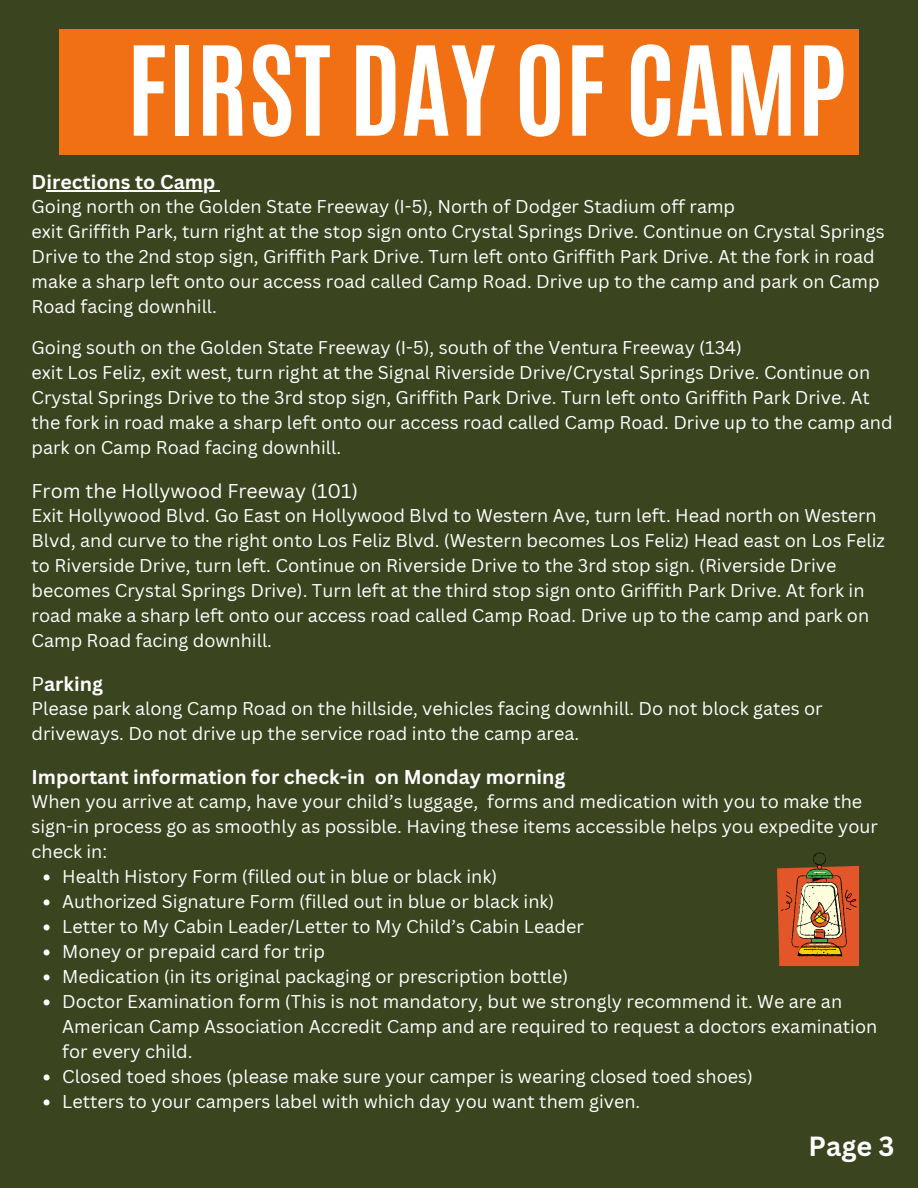
<style>
.page{position:relative;width:918px;height:1188px;background:#3a441f}
.page>*{position:absolute;margin:0;border:0;box-sizing:border-box;transform-origin:0 0}
.t1{font:700 105.15px "Antonio";color:#fff}
.t2{font:700 27px "Canva Sans";color:#fff}
.t3{font:700 19.5px "Canva Sans";color:#fff}
.t4{font:19.5px "Canva Sans";color:#fff}
.t5{font:18px/25px "Canva Sans";color:#fff}
.s1{font-weight:400}
</style>
<div class="page">
<div style="left:59px;top:29px;width:800px;height:126px;background:#f17013"></div>
<hr style="left:46px;top:190px;width:170px;height:1px;background:#fff">
<svg style="left:44px;top:874px;width:6px;height:6px"></svg>
<svg style="left:44px;top:899px;width:6px;height:6px"></svg>
<svg style="left:44px;top:924px;width:6px;height:6px"></svg>
<svg style="left:44px;top:949px;width:6px;height:6px"></svg>
<svg style="left:44px;top:974px;width:6px;height:6px"></svg>
<svg style="left:44px;top:999px;width:6px;height:6px"></svg>
<svg style="left:44px;top:1074px;width:6px;height:6px"></svg>
<svg style="left:44px;top:1099px;width:6px;height:6px"></svg>
<svg style="left:777px;top:852px;width:82px;height:114px;background:#b56e42"></svg>
<h1 class="t1" style="left:127px;top:16px;width:720px">FIRST DAY OF CAMP</h1>
<p class="t3" style="left:32px;top:169px;width:185px">Directions to Camp</p>
<p class="t5" style="left:32px;top:194px;width:705px">Going north on the Golden State Freeway (I-5), North of Dodger Stadium off ramp</p>
<p class="t5" style="left:32px;top:219px;width:855px">exit Griffith Park, turn right at the stop sign onto Crystal Springs Drive. Continue on Crystal Springs Drive to the 2nd stop sign, Griffith Park Drive. Turn left onto Griffith Park Drive. At the fork in road make a sharp left onto our access road called Camp Road. Drive up to the camp and park on Camp Road facing downhill.</p>
<p class="t5" style="left:32px;top:335px;width:712px">Going south on the Golden State Freeway (I-5), south of the Ventura Freeway (134)</p>
<p class="t5" style="left:32px;top:360px;width:863px">exit Los Feliz, exit west, turn right at the Signal Riverside Drive/Crystal Springs Drive. Continue on Crystal Springs Drive to the 3rd stop sign, Griffith Park Drive. Turn left onto Griffith Park Drive. At the fork in road make a sharp left onto our access road called Camp Road. Drive up to the camp and park on Camp Road facing downhill.</p>
<p class="t4" style="left:32px;top:478px;width:328px">From the Hollywood Freeway (101)</p>
<p class="t5" style="left:32px;top:503px;width:855px">Exit Hollywood Blvd. Go East on Hollywood Blvd to Western Ave, turn left. Head north on Western Blvd, and curve to the right onto Los Feliz Blvd. (Western becomes Los Feliz) Head east on Los Feliz to Riverside Drive, turn left. Continue on Riverside Drive to the 3rd stop sign. (Riverside Drive becomes Crystal Springs Drive). Turn left at the third stop sign onto Griffith Park Drive. At fork in road make a sharp left onto our access road called Camp Road. Drive up to the camp and park on Camp Road facing downhill.</p>
<p class="t3" style="left:32px;top:671px;width:73px"><span class="s1">P</span>arking</p>
<p class="t5" style="left:32px;top:696px;width:793px">Please park along Camp Road on the hillside, vehicles facing downhill. Do not block gates or driveways. Do not drive up the service road into the camp area.</p>
<p class="t3" style="left:32px;top:764px;width:535px">Important information for check-in on Monday morning</p>
<p class="t5" style="left:32px;top:789px;width:848px">When you arrive at camp, have your child’s luggage, forms and medication with you to make the sign-in process go as smoothly as possible. Having these items accessible helps you expedite your check in:</p>
<p class="t5" style="left:62px;top:864px;width:437px">Health History Form (filled out in blue or black ink)</p>
<p class="t5" style="left:62px;top:889px;width:494px">Authorized Signature Form (filled out in blue or black ink)</p>
<p class="t5" style="left:62px;top:914px;width:523px">Letter to My Cabin Leader/Letter to My Child’s Cabin Leader</p>
<p class="t5" style="left:62px;top:939px;width:264px">Money or prepaid card for trip</p>
<p class="t5" style="left:62px;top:964px;width:508px">Medication (in its original packaging or prescription bottle)</p>
<p class="t5" style="left:62px;top:989px;width:817px">Doctor Examination form (This is not mandatory, but we strongly recommend it. We are an<br>American Camp Association Accredit Camp and are required to request a doctors examination for every child.</p>
<p class="t5" style="left:62px;top:1064px;width:692px">Closed toed shoes (please make sure your camper is wearing closed toed shoes)</p>
<p class="t5" style="left:62px;top:1089px;width:580px">Letters to your campers label with which day you want them given.</p>
<p class="t2" style="left:809px;top:1127px;width:88px">Page 3</p>
</div>
